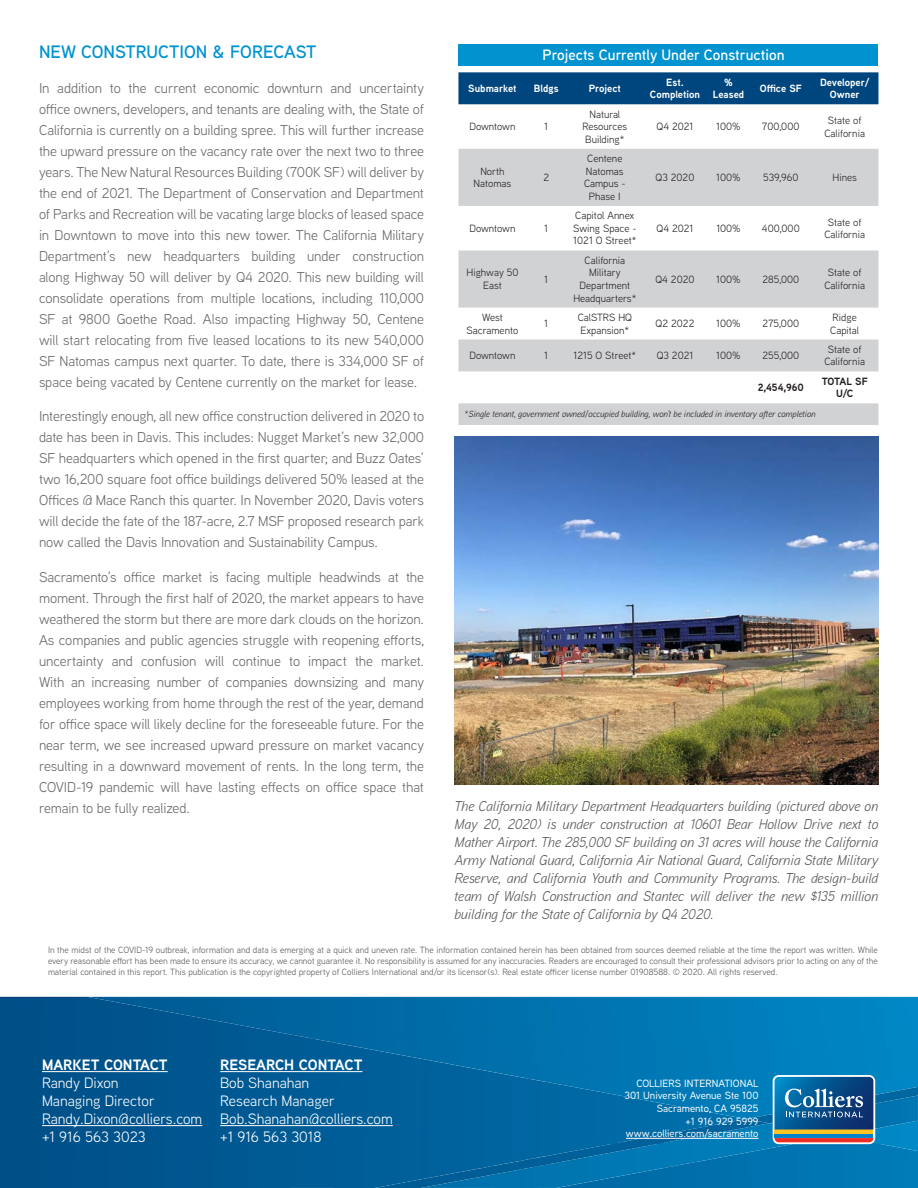
<style>
.page{position:relative;width:918px;height:1188px;background:#fff}
.page>*{position:absolute;margin:0;border:0;box-sizing:border-box;transform-origin:0 0}
.t1{font:600 18px "Aaux Next";color:#0093d0}
.t2{font:15px/18px "Aaux Next";color:#fff}
.t3{font:600 15px "Aaux Next";color:#fff}
.t4{font:700 15px "Aaux Next";color:#fff}
.t5{font:14.25px/21px "Aaux Next";letter-spacing:-.01em;color:#69696c;text-align:justify}
.t6{font:italic 14.25px/18px "Aaux Next";color:#57585a;text-align:justify}
.t7{font:10.5px/12.6px "Aaux Next";color:#231f20;text-align:center}
.t8{font:500 10.5px/12.6px "Aaux Next";color:#fff;text-align:right}
.t9{font:700 10.5px/12.6px "Aaux Next";color:#fff;text-align:center}
.t10{font:700 10.5px/12.6px "Aaux Next";color:#231f20;text-align:center}
.t11{font:9px/10.8px "Aaux Next";color:#57585a;text-align:justify}
.t12{font:italic 9px "Aaux Next";color:#231f20}
</style>
<div class="page">
<svg style="left:0;top:997px;width:918px;height:1px"></svg>
<div style="left:0;top:998px;width:290px;height:190px;background:#00548d"></div>
<div style="left:290px;top:1039px;width:43px;height:149px;background:#005c95"></div>
<div style="left:333px;top:1079px;width:214px;height:109px;background:#00609b"></div>
<img style="left:547px;top:1119px;width:371px;height:69px">
<img style="left:837px;top:1144px;width:81px;height:7px">
<img style="left:94px;top:998px;width:824px;height:41px">
<img style="left:310px;top:1038px;width:608px;height:41px">
<img style="left:526px;top:1078px;width:220px;height:41px">
<img style="left:537px;top:1135px;width:172px;height:53px">
<img style="left:708px;top:1144px;width:129px;height:16px">
<img style="left:521px;top:1170px;width:17px;height:18px">
<img style="left:520px;top:1145px;width:84px;height:25px">
<img style="left:603px;top:1119px;width:166px;height:35px">
<img style="left:374px;top:1184px;width:22px;height:4px">
<img style="left:396px;top:1161px;width:125px;height:27px">
<hr style="left:626px;top:1138px;width:133px;height:1px;background:#fff">
<hr style="left:220px;top:1071px;width:142px;height:1px;background:#fff">
<hr style="left:220px;top:1125px;width:173px;height:1px;background:#fff">
<img style="left:454px;top:436px;width:424px;height:348px">
<hr style="left:42px;top:1071px;width:126px;height:1px;background:#fff">
<hr style="left:42px;top:1125px;width:160px;height:1px;background:#fff">
<svg style="left:746px;top:1075px;width:172px;height:69px"></svg>
<div style="left:458px;top:44px;width:420px;height:22px;background:#0093d0"></div>
<div style="left:458px;top:72px;width:420px;height:32px;background:#00467e"></div>
<svg style="left:458px;top:149px;width:420px;height:276px;fill:#d1d2d4"></svg>
<p class="t1" style="left:39px;top:39px;width:279px">NEW CONSTRUCTION &amp; FORECAST</p>
<p class="t5" style="left:39px;top:77px;width:387px">In addition to the current economic downturn and uncertainty office owners, developers, and tenants are dealing with, the State of California is currently on a building spree. This will further increase the upward pressure on the vacancy rate over the next two to three years. The New Natural Resources Building (700K SF) will deliver by the end of 2021. The Department of Conservation and Department of Parks and Recreation will be vacating large blocks of leased space in Downtown to move into this new tower. The California Military Department’s new headquarters building under construction along Highway 50 will deliver by Q4 2020. This new building will consolidate operations from multiple locations, including 110,000<br>SF at 9800 Goethe Road. Also impacting Highway 50, Centene will start relocating from five leased locations to its new 540,000<br>SF Natomas campus next quarter. To date, there is 334,000 SF of space being vacated by Centene currently on the market for lease.</p>
<p class="t5" style="left:39px;top:405px;width:387px">Interestingly enough, all new office construction delivered in 2020 to date has been in Davis. This includes: Nugget Market’s new 32,000<br>SF headquarters which opened in the first quarter; and Buzz Oates’ two 16,200 square foot office buildings delivered 50% leased at the Offices @ Mace Ranch this quarter. In November 2020, Davis voters will decide the fate of the 187-acre, 2.7 MSF proposed research park now called the Davis Innovation and Sustainability Campus.</p>
<p class="t5" style="left:39px;top:566px;width:387px">Sacramento’s office market is facing multiple headwinds at the moment. Through the first half of 2020, the market appears to have weathered the storm but there are more dark clouds on the horizon.<br>As companies and public agencies struggle with reopening efforts, uncertainty and confusion will continue to impact the market.<br>With an increasing number of companies downsizing and many employees working from home through the rest of the year, demand for office space will likely decline for the foreseeable future. For the near term, we see increased upward pressure on market vacancy resulting in a downward movement of rents. In the long term, the COVID-19 pandemic will have lasting effects on office space that remain to be fully realized.</p>
<p class="t3" style="left:543px;top:45px;width:243px">Projects Currently Under Construction</p>
<p class="t9" style="left:468px;top:82px;width:50px">Submarket</p>
<p class="t9" style="left:534px;top:82px;width:26px">Bldgs</p>
<p class="t9" style="left:589px;top:82px;width:34px">Project</p>
<p class="t9" style="left:650px;top:76px;width:52px">Est.<br>Completion</p>
<p class="t9" style="left:713px;top:76px;width:33px">%<br>Leased</p>
<p class="t9" style="left:760px;top:82px;width:44px">Office SF</p>
<p class="t9" style="left:820px;top:76px;width:51px">Developer/<br>Owner</p>
<p class="t7" style="left:469px;top:120px;width:48px">Downtown</p>
<p class="t7" style="left:544px;top:120px;width:5px">1</p>
<p class="t7" style="left:582px;top:107px;width:47px">Natural<br>Resources<br>Building*</p>
<p class="t7" style="left:657px;top:120px;width:38px">Q4 2021</p>
<p class="t7" style="left:716px;top:120px;width:26px">100%</p>
<p class="t7" style="left:762px;top:120px;width:39px">700,000</p>
<p class="t7" style="left:824px;top:114px;width:42px">State of<br>California</p>
<p class="t7" style="left:584px;top:152px;width:43px">Centene<br>Natomas<br>Campus -<br>Phase I</p>
<p class="t7" style="left:474px;top:164px;width:39px">North<br>Natomas</p>
<p class="t7" style="left:543px;top:171px;width:7px">2</p>
<p class="t7" style="left:656px;top:171px;width:40px">Q3 2020</p>
<p class="t7" style="left:716px;top:171px;width:26px">100%</p>
<p class="t7" style="left:763px;top:171px;width:37px">539,960</p>
<p class="t7" style="left:833px;top:171px;width:26px">Hines</p>
<p class="t7" style="left:573px;top:209px;width:65px;text-align:left">Capitol Annex<br>Swing Space -<br>1021 O Street*</p>
<p class="t7" style="left:657px;top:222px;width:38px">Q4 2021</p>
<p class="t7" style="left:716px;top:222px;width:26px">100%</p>
<p class="t7" style="left:762px;top:222px;width:39px">400,000</p>
<p class="t7" style="left:825px;top:215px;width:42px">State of<br>California</p>
<p class="t7" style="left:469px;top:222px;width:48px">Downtown</p>
<p class="t7" style="left:544px;top:222px;width:5px">1</p>
<p class="t7" style="left:573px;top:253px;width:65px">California<br>Military<br>Department<br>Headquarters*</p>
<p class="t7" style="left:467px;top:266px;width:53px">Highway 50<br>East</p>
<p class="t7" style="left:544px;top:272px;width:5px">1</p>
<p class="t7" style="left:656px;top:272px;width:41px">Q4 2020</p>
<p class="t7" style="left:716px;top:272px;width:26px">100%</p>
<p class="t7" style="left:762px;top:272px;width:38px">285,000</p>
<p class="t7" style="left:824px;top:266px;width:42px">State of<br>California</p>
<p class="t7" style="left:467px;top:311px;width:53px">West<br>Sacramento</p>
<p class="t7" style="left:544px;top:317px;width:5px">1</p>
<p class="t7" style="left:578px;top:311px;width:56px;text-align:left">CalSTRS HQ<br>Expansion*</p>
<p class="t7" style="left:656px;top:317px;width:40px">Q2 2022</p>
<p class="t7" style="left:716px;top:317px;width:26px">100%</p>
<p class="t7" style="left:763px;top:317px;width:38px">275,000</p>
<p class="t7" style="left:830px;top:311px;width:30px;text-align:left">Ridge<br>Capital</p>
<p class="t7" style="left:469px;top:349px;width:48px">Downtown</p>
<p class="t7" style="left:544px;top:349px;width:5px">1</p>
<p class="t7" style="left:574px;top:349px;width:64px">1215 O Street*</p>
<p class="t7" style="left:657px;top:349px;width:38px">Q3 2021</p>
<p class="t7" style="left:716px;top:349px;width:26px">100%</p>
<p class="t7" style="left:762px;top:349px;width:38px">255,000</p>
<p class="t7" style="left:824px;top:343px;width:42px">State of<br>California</p>
<p class="t10" style="left:758px;top:381px;width:48px">2,454,960</p>
<p class="t10" style="left:822px;top:375px;width:47px">TOTAL SF<br>U/C</p>
<p class="t12" style="left:464px;top:408px;width:353px">*Single tenant, government owned/occupied building, won’t be included in inventory after completion</p>
<p class="t6" style="left:454px;top:796px;width:425px">The California Military Department Headquarters building (pictured above on May 20, 2020) is under construction at 10601 Bear Hollow Drive next to Mather Airport. The 285,000 SF building on 31 acres will house the California Army National Guard, California Air National Guard, California State Military Reserve, and California Youth and Community Programs. The design-build team of Walsh Construction and Stantec will deliver the new $135 million building for the State of California by Q4 2020.</p>
<p class="t11" style="left:48px;top:944px;width:831px">In the midst of the COVID-19 outbreak, information and data is emerging at a quick and uneven rate. The information contained herein has been obtained from sources deemed reliable at the time the report was written. While every reasonable effort has been made to ensure its accuracy, we cannot guarantee it. No responsibility is assumed for any inaccuracies. Readers are encouraged to consult their professional advisors prior to acting on any of the material contained in this report. This publication is the copyrighted property of Colliers International and/or its licensor(s). Real estate officer license number 01908588. © 2020. All rights reserved.</p>
<p class="t4" style="left:42px;top:1054px;width:127px">MARKET CONTACT</p>
<p class="t2" style="left:42px;top:1073px;width:162px">Randy Dixon<br>Managing Director<br>Randy.Dixon@colliers.com +1 916 563 3023</p>
<p class="t4" style="left:220px;top:1054px;width:144px">RESEARCH CONTACT</p>
<p class="t2" style="left:220px;top:1073px;width:174px">Bob Shanahan<br>Research Manager<br>Bob.Shanahan@colliers.com +1 916 563 3018</p>
<p class="t8" style="left:625px;top:1077px;width:135px">COLLIERS INTERNATIONAL<br>301 University Avenue Ste 100<br>Sacramento, CA 95825<br>+1 916 929 5999 www.colliers.com/sacramento</p>
</div>
